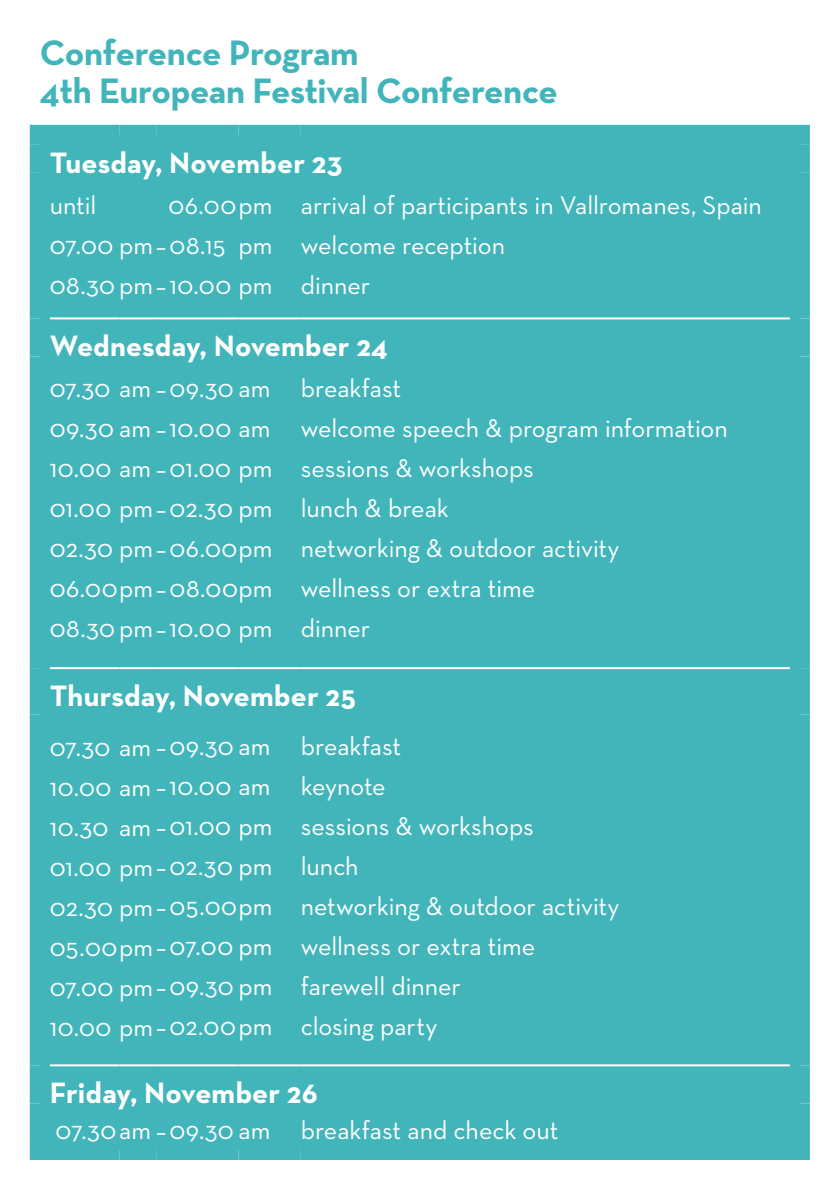
<style>
.page{position:relative;width:840px;height:1191px;background:#fff}
.page>*{position:absolute;margin:0;border:0;box-sizing:border-box;transform-origin:0 0}
.t1{font:700 36px/38px "Neutra Text";letter-spacing:-.015em;color:#42b5ba}
.t2{font:700 30px "Neutra Text";color:#fff}
.t3{font:26px/40px "Neutra Text";color:#fff}
</style>
<div class="page">
<div style="left:50px;top:145px;width:739px;height:995px;background:#42b5ba"></div>
<hr style="left:50px;top:317px;width:69px;height:2px;background:#fff">
<hr style="left:119px;top:317px;width:37px;height:2px;background:#fff">
<hr style="left:156px;top:317px;width:82px;height:2px;background:#fff">
<hr style="left:238px;top:317px;width:62px;height:2px;background:#fff">
<hr style="left:300px;top:317px;width:489px;height:2px;background:#fff">
<hr style="left:50px;top:667px;width:69px;height:2px;background:#fff">
<hr style="left:119px;top:667px;width:37px;height:2px;background:#fff">
<hr style="left:156px;top:667px;width:82px;height:2px;background:#fff">
<hr style="left:238px;top:667px;width:62px;height:2px;background:#fff">
<hr style="left:300px;top:667px;width:489px;height:2px;background:#fff">
<hr style="left:156px;top:1064px;width:82px;height:2px;background:#fff">
<hr style="left:238px;top:1064px;width:62px;height:2px;background:#fff">
<hr style="left:50px;top:1064px;width:69px;height:2px;background:#fff">
<hr style="left:119px;top:1064px;width:37px;height:2px;background:#fff">
<hr style="left:300px;top:1064px;width:489px;height:2px;background:#fff">
<div style="left:30px;top:125px;width:89px;height:20px;background:#42b5ba"></div>
<div style="left:30px;top:145px;width:20px;height:28px;background:#42b5ba"></div>
<div style="left:119px;top:125px;width:37px;height:20px;background:#42b5ba"></div>
<div style="left:156px;top:125px;width:82px;height:20px;background:#42b5ba"></div>
<div style="left:238px;top:125px;width:62px;height:20px;background:#42b5ba"></div>
<div style="left:300px;top:125px;width:509px;height:20px;background:#42b5ba"></div>
<div style="left:789px;top:145px;width:20px;height:28px;background:#42b5ba"></div>
<div style="left:30px;top:173px;width:20px;height:145px;background:#42b5ba"></div>
<div style="left:789px;top:173px;width:20px;height:145px;background:#42b5ba"></div>
<div style="left:30px;top:318px;width:20px;height:38px;background:#42b5ba"></div>
<div style="left:789px;top:318px;width:20px;height:38px;background:#42b5ba"></div>
<div style="left:30px;top:356px;width:20px;height:312px;background:#42b5ba"></div>
<div style="left:789px;top:356px;width:20px;height:312px;background:#42b5ba"></div>
<div style="left:30px;top:668px;width:20px;height:46px;background:#42b5ba"></div>
<div style="left:789px;top:668px;width:20px;height:46px;background:#42b5ba"></div>
<div style="left:30px;top:714px;width:20px;height:351px;background:#42b5ba"></div>
<div style="left:789px;top:714px;width:20px;height:351px;background:#42b5ba"></div>
<div style="left:30px;top:1065px;width:20px;height:38px;background:#42b5ba"></div>
<div style="left:789px;top:1065px;width:20px;height:38px;background:#42b5ba"></div>
<div style="left:30px;top:1103px;width:20px;height:37px;background:#42b5ba"></div>
<div style="left:789px;top:1103px;width:20px;height:37px;background:#42b5ba"></div>
<div style="left:30px;top:1140px;width:89px;height:20px;background:#42b5ba"></div>
<div style="left:119px;top:1140px;width:37px;height:20px;background:#42b5ba"></div>
<div style="left:156px;top:1140px;width:82px;height:20px;background:#42b5ba"></div>
<div style="left:238px;top:1140px;width:62px;height:20px;background:#42b5ba"></div>
<div style="left:300px;top:1140px;width:509px;height:20px;background:#42b5ba"></div>
<h1 class="t1" style="left:40px;top:33px;width:519px">Conference Program<br>4th European Festival Conference</h1>
<p class="t2" style="left:50px;top:144px;width:294px">Tuesday, November 23</p>
<p class="t3" style="left:50px;top:184px;width:224px">until<br>07.00 pm–08.15<br>08.30pm–10.00 pm</p>
<p class="t3" style="left:168px;top:184px;width:105px;text-align:right">06.00pm pm</p>
<p class="t3" style="left:300px;top:184px;width:462px">arrival of participants in Vallromanes, Spain welcome reception<br>dinner</p>
<p class="t2" style="left:50px;top:327px;width:339px">Wednesday, November 24</p>
<p class="t3" style="left:50px;top:368px;width:224px;text-align:justify">07.30 am –09.30 am 09.30 am –10.00 am 10.00 am –01.00 pm 01.00 pm–02.30 pm 02.30 pm–06.00pm 06.00pm–08.00pm 08.30pm–10.00 pm</p>
<p class="t3" style="left:300px;top:368px;width:428px">breakfast<br>welcome speech &amp; program information sessions &amp; workshops<br>lunch &amp; break<br>networking &amp; outdoor activity<br>wellness or extra time<br>dinner</p>
<p class="t2" style="left:50px;top:677px;width:307px">Thursday, November 25</p>
<p class="t3" style="left:50px;top:726px;width:224px;text-align:justify">07.30 am –09.30 am 10.00 am –10.00 am 10.30 am –01.00 pm 01.00 pm–02.30 pm 02.30 pm–05.00pm 05.00pm–07.00 pm 07.00 pm–09.30 pm 10.00 pm–02.00pm</p>
<p class="t3" style="left:300px;top:726px;width:320px">breakfast<br>keynote<br>sessions &amp; workshops<br>lunch<br>networking &amp; outdoor activity wellness or extra time farewell dinner<br>closing party</p>
<p class="t2" style="left:50px;top:1074px;width:269px">Friday, November 26</p>
<p class="t3" style="left:56px;top:1109px;width:504px">07.30am –09.30 am breakfast and check out</p>
</div>
